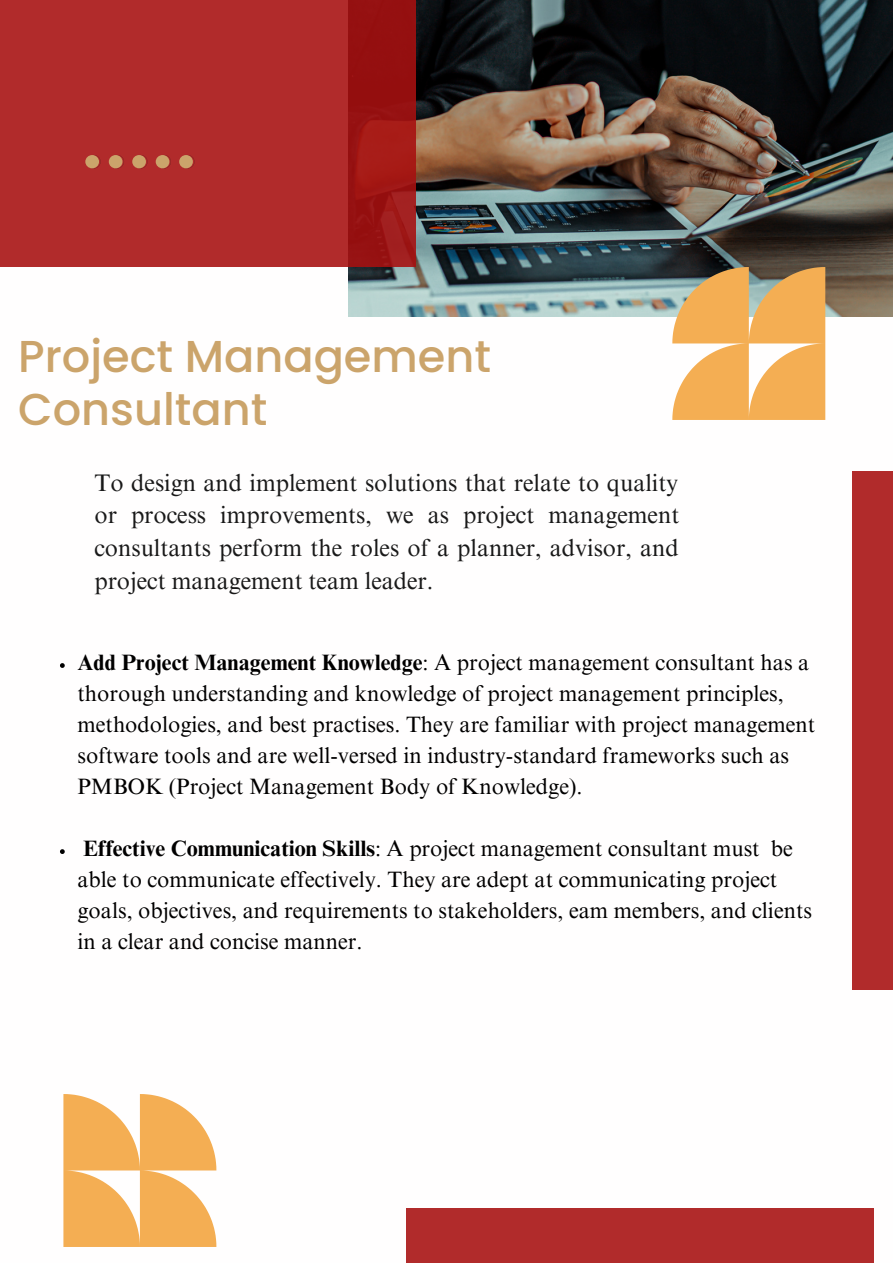
<style>
.page{position:relative;width:893px;height:1264px;background:#fff}
.page>*{position:absolute;margin:0;border:0;box-sizing:border-box;transform-origin:0 0}
.t1{font:500 44.7px/52.8px "Poppins";color:#cba46b}
.t2{font:24px/32.5px "Times NRMT Pro";color:#191919;text-align:justify}
.t3{font:22.2px/31px "Times NRMT Pro";color:#000}
.s1{font-weight:700}
</style>
<div class="page">
<img style="left:348px;top:0;width:544px;height:316px">
<svg style="left:672px;top:267px;width:153px;height:153px;background:#e7b16a"></svg>
<svg style="left:0;top:0;width:415px;height:267px;background:#ad2727"></svg>
<svg style="left:85px;top:155px;width:109px;height:13px"></svg>
<div style="left:852px;top:471px;width:40px;height:519px;background:#b12b2b"></div>
<div style="left:406px;top:1208px;width:467px;height:54px;background:#b12b2b"></div>
<svg style="left:60px;top:663px;width:5px;height:5px"></svg>
<svg style="left:60px;top:849px;width:5px;height:5px"></svg>
<svg style="left:64px;top:1094px;width:152px;height:152px"></svg>
<p class="t1" style="left:18px;top:330px;width:474px">Project Management<br>Consultant</p>
<p class="t2" style="left:94px;top:469px;width:586px">To design and implement solutions that relate to quality or process improvements, we as project management consultants perform the roles of a planner, advisor, and project management team leader.</p>
<p class="t3" style="left:77px;top:650px;width:739px"><span class="s1">Add Project Management Knowledge</span>: A project management consultant has a thorough understanding and knowledge of project management principles, methodologies, and best practises. They are familiar with project management software tools and are well-versed in industry-standard frameworks such as PMBOK (Project Management Body of Knowledge).</p>
<p class="t3" style="left:77px;top:836px;width:736px"><span class="s1">Effective Communication Skills</span>: A project management consultant must be able to communicate effectively. They are adept at communicating project goals, objectives, and requirements to stakeholders, eam members, and clients in a clear and concise manner.</p>
</div>
